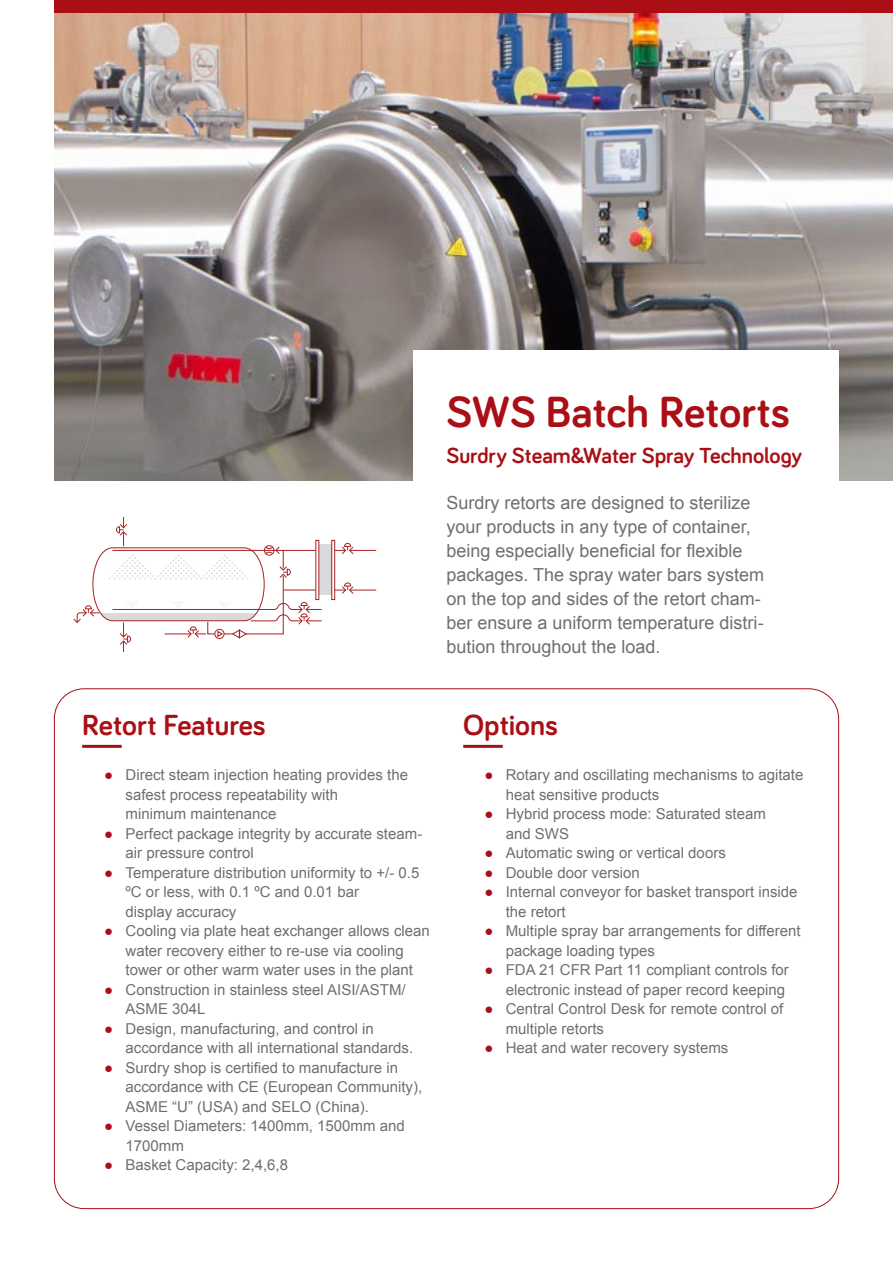
<style>
.page{position:relative;width:893px;height:1263px;background:#fff}
.page>*{position:absolute;margin:0;border:0;box-sizing:border-box;transform-origin:0 0}
.t1{font:700 45px "Bariol";color:#aa0f16}
.t2{font:700 30px "Bariol";color:#aa0f16}
.t3{font:700 22.5px "Bariol";color:#aa0f16}
.t4{font:18px/24px "Arial";color:#706f6f}
.t5{font:15px/19.5px "Arial";color:#706f6f}
.s1{color:#aa0f16}
</style>
<div class="page">
<hr style="left:892px;top:0;width:1px;height:1263px;background:#a71f23">
<img style="left:54px;top:13px;width:839px;height:467px">
<div style="left:54px;top:0;width:839px;height:13px;background:#aa0f16"></div>
<div style="left:414px;top:350px;width:425px;height:138px;background:#fff"></div>
<hr style="left:82px;top:745px;width:40px;height:3px;background:#aa0f16">
<hr style="left:463px;top:745px;width:40px;height:3px;background:#aa0f16">
<svg style="left:335px;top:543px;width:41px;height:12px"></svg>
<svg style="left:335px;top:582px;width:41px;height:12px"></svg>
<svg style="left:73px;top:517px;width:249px;height:135px"></svg>
<div style="left:319px;top:545px;width:13px;height:50px;background:#dadada"></div>
<div style="left:331px;top:540px;width:4px;height:60px;border:1px solid #a82122"></div>
<h1 class="t1" style="left:446px;top:382px;width:345px">SWS Batch Retorts</h1>
<h3 class="t3" style="left:446px;top:440px;width:357px">Surdry Steam&amp;Water Spray Technology</h3>
<p class="t4" style="left:446px;top:491px;width:319px">Surdry retorts are designed to sterilize your products in any type of container, being especially beneficial for flexible packages. The spray water bars system on the top and sides of the retort cham&shy;ber ensure a uniform temperature distri&shy;bution throughout the load.</p>
<h2 class="t2" style="left:82px;top:704px;width:185px">Retort Features</h2>
<h2 class="t2" style="left:463px;top:704px;width:96px">Options</h2>
<p class="t5" style="left:126px;top:765px;width:284px;text-indent:-21px"><span class="s1">●</span> Direct steam injection heating provides the safest process repeatability with<br>minimum maintenance</p>
<p class="t5" style="left:126px;top:824px;width:298px;text-indent:-21px"><span class="s1">●</span> Perfect package integrity by accurate steam&shy;air pressure control</p>
<p class="t5" style="left:126px;top:863px;width:295px;text-indent:-21px"><span class="s1">●</span> Temperature distribution uniformity to +/- 0.5 ºC or less, with 0.1 ºC and 0.01 bar<br>display accuracy</p>
<p class="t5" style="left:104px;top:921px;width:327px;text-align:center"><span class="s1">●</span> Cooling via plate heat exchanger allows clean water recovery either to re-use via cooling<br>tower or other warm water uses in the plant</p>
<p class="t5" style="left:126px;top:980px;width:282px;text-indent:-21px"><span class="s1">●</span> Construction in stainless steel AISI/ASTM/<br>ASME 304L</p>
<p class="t5" style="left:126px;top:1019px;width:289px;text-indent:-21px"><span class="s1">●</span> Design, manufacturing, and control in accordance with all international standards.</p>
<p class="t5" style="left:126px;top:1058px;width:298px;text-indent:-21px"><span class="s1">●</span> Surdry shop is certified to manufacture in accordance with CE (European Community),<br>ASME “U” (USA) and SELO (China).</p>
<p class="t5" style="left:126px;top:1116px;width:281px;text-indent:-21px"><span class="s1">●</span> Vessel Diameters: 1400mm, 1500mm and<br>1700mm</p>
<p class="t5" style="left:104px;top:1155px;width:185px"><span class="s1">●</span> Basket Capacity: 2,4,6,8</p>
<p class="t5" style="left:506px;top:765px;width:299px;text-indent:-21px"><span class="s1">●</span> Rotary and oscillating mechanisms to agitate heat sensitive products</p>
<p class="t5" style="left:506px;top:804px;width:262px;text-indent:-21px"><span class="s1">●</span> Hybrid process mode: Saturated steam and SWS</p>
<p class="t5" style="left:484px;top:843px;width:243px"><span class="s1">●</span> Automatic swing or vertical doors</p>
<p class="t5" style="left:484px;top:863px;width:157px"><span class="s1">●</span> Double door version</p>
<p class="t5" style="left:506px;top:882px;width:293px;text-indent:-21px"><span class="s1">●</span> Internal conveyor for basket transport inside the retort</p>
<p class="t5" style="left:506px;top:921px;width:296px;text-indent:-21px"><span class="s1">●</span> Multiple spray bar arrangements for different package loading types</p>
<p class="t5" style="left:484px;top:960px;width:306px;text-align:right"><span class="s1">●</span> FDA 21 CFR Part 11 compliant controls for electronic instead of paper record keeping</p>
<p class="t5" style="left:506px;top:999px;width:279px;text-indent:-21px"><span class="s1">●</span> Central Control Desk for remote control of multiple retorts</p>
<p class="t5" style="left:484px;top:1038px;width:245px"><span class="s1">●</span> Heat and water recovery systems</p>
</div>
